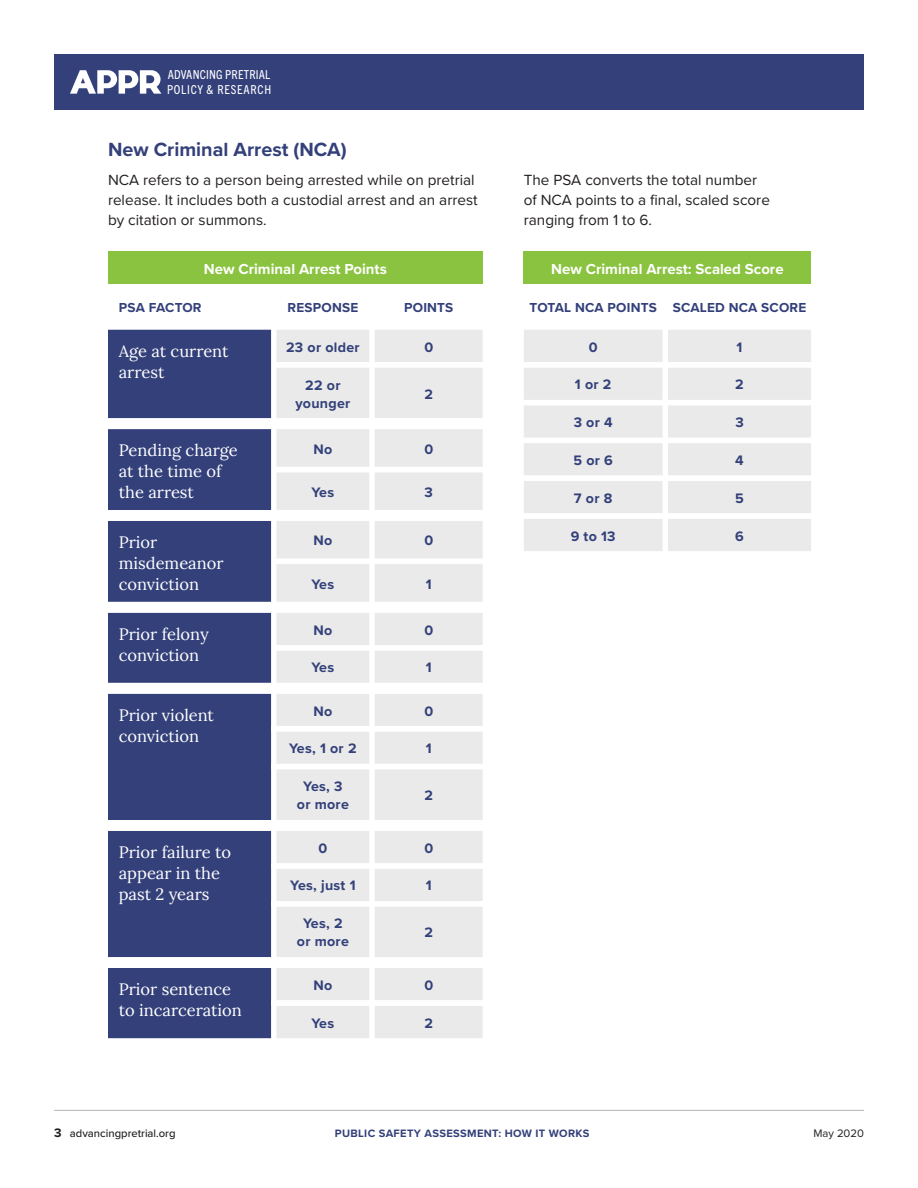
<style>
.page{position:relative;width:918px;height:1188px;background:#fff}
.page>*{position:absolute;margin:0;border:0;box-sizing:border-box;transform-origin:0 0}
.subhead_blue{font:700 19.8px "Proxima Nova";color:#33407a}
.table_body_serif_whi{font:16.5px/21px "Lora";color:#fff}
.body_space_after{font:15.3px/20.2px "Proxima Nova";color:#231f20}
.table_header_green_b{font:700 15px "Proxima Nova";color:#fff}
.grey_cell_text{font:700 14.25px/18px "Proxima Nova";letter-spacing:.02em;color:#33407a;text-align:center}
.table_subhead_blue_c{font:700 13.5px "Proxima Nova";letter-spacing:.015em;color:#33407a}
.table_subhead_blue{font:700 13.5px "Proxima Nova";letter-spacing:.01em;color:#33407a}
.t1{font:condensed 12.45px/14.5px "Trade Gothic Next LT Pro";letter-spacing:.015em;color:#fff}
.t2{font:500 11.25px "Proxima Nova";color:#231f20}
.t3{font:11.25px "Proxima Nova";color:#231f20}
.t4{font:700 11.1px "Proxima Nova";letter-spacing:.03em;color:#33407a}
.s1{font-weight:700;font-size:12.75px}
</style>
<div class="page">
<div style="left:54px;top:54px;width:810px;height:56px;background:#33407a"></div>
<svg style="left:70px;top:70px;width:91px;height:24px"></svg>
<div style="left:524px;top:252px;width:287px;height:32px;background:#8ac33f"></div>
<div style="left:524px;top:330px;width:287px;height:221px;background:#e9eae9"></div>
<svg style="left:524px;top:362px;width:287px;height:157px;fill:#e9eae9"></svg>
<div style="left:108px;top:252px;width:375px;height:32px;background:#8ac33f"></div>
<div style="left:108px;top:330px;width:163px;height:708px;background:#33407a"></div>
<div style="left:276px;top:330px;width:207px;height:708px;background:#e9eae9"></div>
<svg style="left:108px;top:362px;width:375px;height:644px"></svg>
<hr style="left:54px;top:1110px;width:810px;height:1px;background:#b8b5b4">
<p class="t1" style="left:167px;top:67px;width:106px">ADVANCING PRETRIAL<br>POLICY &amp; RESEARCH</p>
<p class="subhead_blue" style="left:108px;top:135px;width:240px">New Criminal Arrest (NCA)</p>
<p class="body_space_after" style="left:108px;top:169px;width:371px">NCA refers to a person being arrested while on pretrial release. It includes both a custodial arrest and an arrest by citation or summons.</p>
<p class="table_header_green_b" style="left:204px;top:258px;width:184px">New Criminal Arrest Points</p>
<p class="table_subhead_blue" style="left:119px;top:298px;width:84px">PSA FACTOR</p>
<p class="table_subhead_blue_c" style="left:288px;top:298px;width:72px">RESPONSE</p>
<p class="table_subhead_blue_c" style="left:404px;top:298px;width:51px">POINTS</p>
<p class="table_body_serif_whi" style="left:119px;top:340px;width:111px">Age at current arrest</p>
<p class="grey_cell_text" style="left:286px;top:337px;width:75px">23 or older</p>
<p class="grey_cell_text" style="left:424px;top:337px;width:10px">0</p>
<p class="grey_cell_text" style="left:295px;top:375px;width:57px">22 or younger</p>
<p class="grey_cell_text" style="left:424px;top:384px;width:10px">2</p>
<p class="table_body_serif_whi" style="left:119px;top:439px;width:120px">Pending charge at the time of the arrest</p>
<p class="grey_cell_text" style="left:313px;top:440px;width:20px">No</p>
<p class="grey_cell_text" style="left:424px;top:440px;width:10px">0</p>
<p class="grey_cell_text" style="left:312px;top:483px;width:24px">Yes</p>
<p class="grey_cell_text" style="left:425px;top:483px;width:10px">3</p>
<p class="table_body_serif_whi" style="left:119px;top:531px;width:106px">Prior misdemeanor conviction</p>
<p class="grey_cell_text" style="left:313px;top:531px;width:20px">No</p>
<p class="grey_cell_text" style="left:424px;top:531px;width:10px">0</p>
<p class="grey_cell_text" style="left:312px;top:575px;width:24px">Yes</p>
<p class="grey_cell_text" style="left:426px;top:575px;width:7px">1</p>
<p class="table_body_serif_whi" style="left:119px;top:623px;width:92px">Prior felony conviction</p>
<p class="grey_cell_text" style="left:313px;top:620px;width:20px">No</p>
<p class="grey_cell_text" style="left:424px;top:620px;width:10px">0</p>
<p class="grey_cell_text" style="left:312px;top:658px;width:24px">Yes</p>
<p class="grey_cell_text" style="left:426px;top:658px;width:7px">1</p>
<p class="table_body_serif_whi" style="left:119px;top:704px;width:97px">Prior violent conviction</p>
<p class="grey_cell_text" style="left:313px;top:701px;width:20px">No</p>
<p class="grey_cell_text" style="left:424px;top:701px;width:10px">0</p>
<p class="grey_cell_text" style="left:289px;top:739px;width:69px">Yes, 1 or 2</p>
<p class="grey_cell_text" style="left:426px;top:739px;width:7px">1</p>
<p class="grey_cell_text" style="left:297px;top:777px;width:53px">Yes, 3 or more</p>
<p class="grey_cell_text" style="left:424px;top:786px;width:10px">2</p>
<p class="table_body_serif_whi" style="left:119px;top:841px;width:114px">Prior failure to appear in the past 2 years</p>
<p class="grey_cell_text" style="left:319px;top:839px;width:10px">0</p>
<p class="grey_cell_text" style="left:424px;top:839px;width:10px">0</p>
<p class="grey_cell_text" style="left:290px;top:876px;width:67px">Yes, just 1</p>
<p class="grey_cell_text" style="left:426px;top:876px;width:7px">1</p>
<p class="grey_cell_text" style="left:297px;top:914px;width:53px">Yes, 2 or more</p>
<p class="grey_cell_text" style="left:424px;top:923px;width:10px">2</p>
<p class="table_body_serif_whi" style="left:119px;top:978px;width:125px">Prior sentence to incarceration</p>
<p class="grey_cell_text" style="left:313px;top:976px;width:20px">No</p>
<p class="grey_cell_text" style="left:424px;top:976px;width:10px">0</p>
<p class="grey_cell_text" style="left:312px;top:1014px;width:24px">Yes</p>
<p class="grey_cell_text" style="left:424px;top:1014px;width:10px">2</p>
<p class="body_space_after" style="left:524px;top:169px;width:248px">The PSA converts the total number of NCA points to a final, scaled score ranging from 1 to 6.</p>
<p class="table_header_green_b" style="left:551px;top:258px;width:234px">New Criminal Arrest: Scaled Score</p>
<p class="table_subhead_blue_c" style="left:530px;top:298px;width:129px">TOTAL NCA POINTS</p>
<p class="table_subhead_blue_c" style="left:673px;top:298px;width:135px">SCALED NCA SCORE</p>
<p class="grey_cell_text" style="left:589px;top:337px;width:10px">0</p>
<p class="grey_cell_text" style="left:737px;top:337px;width:7px">1</p>
<p class="grey_cell_text" style="left:575px;top:375px;width:38px">1 or 2</p>
<p class="grey_cell_text" style="left:735px;top:375px;width:10px">2</p>
<p class="grey_cell_text" style="left:574px;top:413px;width:40px">3 or 4</p>
<p class="grey_cell_text" style="left:735px;top:413px;width:10px">3</p>
<p class="grey_cell_text" style="left:574px;top:451px;width:41px">5 or 6</p>
<p class="grey_cell_text" style="left:735px;top:451px;width:10px">4</p>
<p class="grey_cell_text" style="left:574px;top:489px;width:40px">7 or 8</p>
<p class="grey_cell_text" style="left:735px;top:489px;width:10px">5</p>
<p class="grey_cell_text" style="left:571px;top:526px;width:46px">9 to 13</p>
<p class="grey_cell_text" style="left:735px;top:526px;width:10px">6</p>
<p class="t2" style="left:54px;top:1125px;width:123px"><span class="s1">3</span> advancingpretrial.org</p>
<p class="t4" style="left:335px;top:1125px;width:256px">PUBLIC SAFETY ASSESSMENT: HOW IT WORKS</p>
<p class="t3" style="left:814px;top:1125px;width:52px">May 2020</p>
</div>
